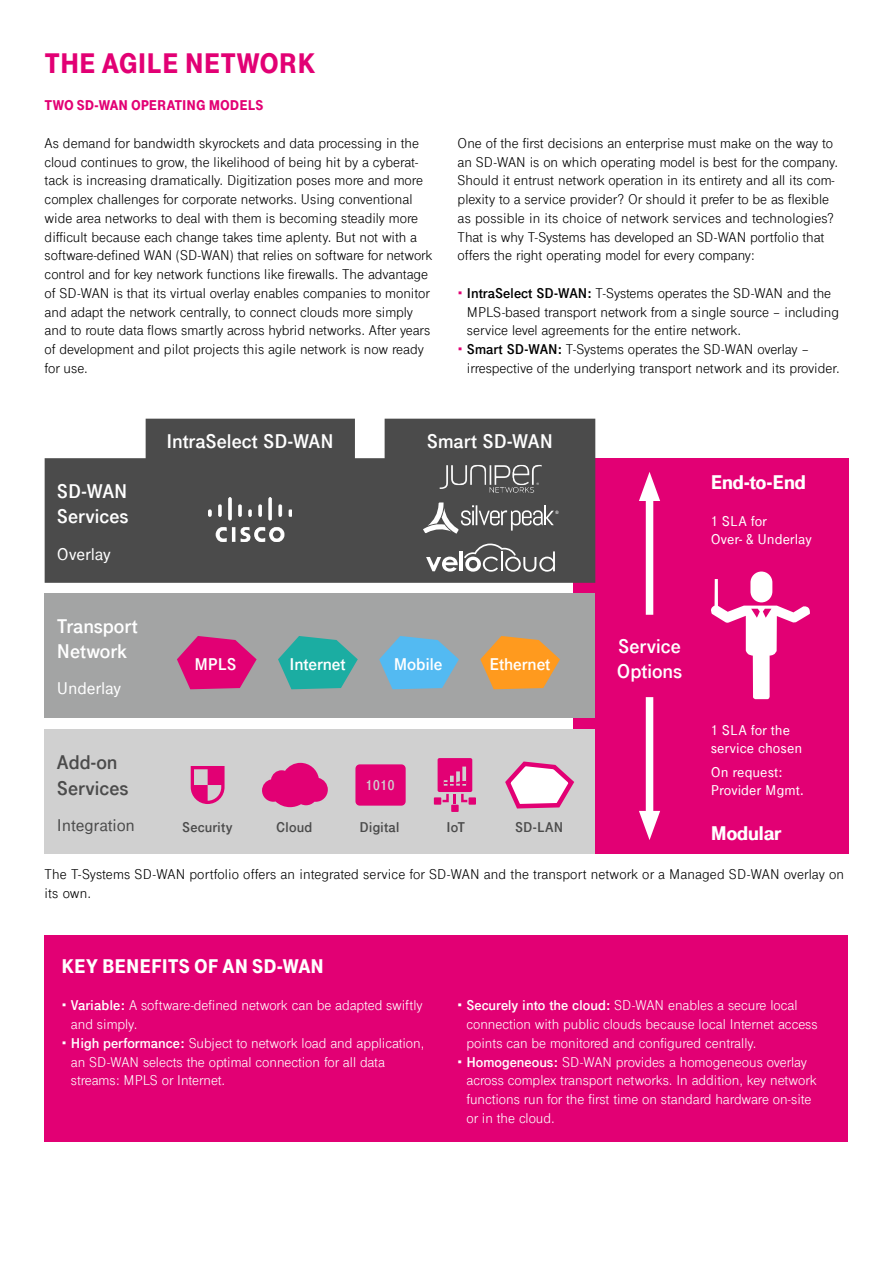
<style>
.page{position:relative;width:893px;height:1263px;background:#fff}
.page>*{position:absolute;margin:0;border:0;box-sizing:border-box;transform-origin:0 0}
.t1{font:900 30px "Tele Grotesk Next";color:#e20074}
.t2{font:700 21px/25.2px "Tele Grotesk Next";letter-spacing:-.005em;color:#fff}
.t3{font:900 21px "Tele Grotesk Next";color:#fff}
.t4{font:700 21px/25.2px "Tele Grotesk Next";letter-spacing:-.005em;color:#4b4b4b}
.t5{font:700 18px "Tele Grotesk Next";letter-spacing:-.005em;color:#fff}
.t6{font:500 18px "Tele Grotesk Next";letter-spacing:-.01em;color:#fff}
.t7{font:500 18px "Tele Grotesk Next";letter-spacing:-.01em;color:#4b4b4b}
.t8{font:15px/18.8px "Tele Grotesk Next";color:#000}
.t9{font:15px/18.8px "Tele Grotesk Next";color:#fff}
.t10{font:500 15px/18px "Tele Grotesk Next";color:#fff}
.t11{font:700 15px "Tele Grotesk Next";color:#4b4b4b}
.t12{font:900 15px "Tele Grotesk Next";color:#e20074}
.t13{font:700 15px "Tele Grotesk Next";color:#d0d0d0}
.s1{color:#e20074}
.s2{font-weight:700}
</style>
<div class="page">
<div style="left:45px;top:935px;width:803px;height:207px;background:#e20074"></div>
<div style="left:573px;top:458px;width:275px;height:396px;background:#e20074"></div>
<div style="left:45px;top:729px;width:550px;height:125px;background:#d0d0d0"></div>
<div style="left:45px;top:594px;width:550px;height:124px;background:#a3a4a4"></div>
<svg style="left:45px;top:419px;width:550px;height:164px;background:#575757"></svg>
<div style="left:646px;top:697px;width:7px;height:126px;background:#fff"></div>
<svg style="left:639px;top:811px;width:21px;height:29px"></svg>
<div style="left:646px;top:489px;width:7px;height:126px;background:#fff"></div>
<svg style="left:639px;top:472px;width:21px;height:29px"></svg>
<svg style="left:177px;top:636px;width:80px;height:53px"></svg>
<svg style="left:379px;top:636px;width:80px;height:53px"></svg>
<svg style="left:278px;top:636px;width:80px;height:53px"></svg>
<svg style="left:480px;top:636px;width:80px;height:53px"></svg>
<svg style="left:750px;top:571px;width:22px;height:31px"></svg>
<svg style="left:711px;top:579px;width:99px;height:120px"></svg>
<svg style="left:191px;top:766px;width:34px;height:38px"></svg>
<svg style="left:262px;top:763px;width:66px;height:44px"></svg>
<div style="left:469px;top:797px;width:7px;height:8px;background:#e20074"></div>
<div style="left:434px;top:797px;width:7px;height:8px;background:#e20074"></div>
<div style="left:451px;top:805px;width:8px;height:7px;background:#e20074"></div>
<svg style="left:438px;top:758px;width:34px;height:45px"></svg>
<svg style="left:505px;top:761px;width:69px;height:48px"></svg>
<div style="left:355px;top:764px;width:51px;height:42px;background:#e20074;border-radius:4px"></div>
<img style="left:208px;top:497px;width:83px;height:44px">
<svg style="left:426px;top:557px;width:32px;height:15px"></svg>
<hr style="left:460px;top:551px;width:3px;height:20px;background:#fff">
<svg style="left:464px;top:544px;width:91px;height:28px"></svg>
<img style="left:429px;top:458px;width:123px;height:41px">
<svg style="left:423px;top:502px;width:136px;height:32px;background:#707070"></svg>
<h1 class="t1" style="left:45px;top:46px;width:272px">THE AGILE NETWORK</h1>
<p class="t12" style="left:45px;top:97px;width:220px">TWO SD-WAN OPERATING MODELS</p>
<p class="t8" style="left:45px;top:134px;width:389px">As demand for bandwidth skyrockets and data processing in the cloud continues to grow, the likelihood of being hit by a cyberat&shy;tack is increasing dramatically. Digitization poses more and more complex challenges for corporate networks. Using conventional wide area networks to deal with them is becoming steadily more difficult because each change takes time aplenty. But not with a software-defined WAN (SD-WAN) that relies on software for network control and for key network functions like firewalls. The advantage of SD-WAN is that its virtual overlay enables companies to monitor and adapt the network centrally, to connect clouds more simply and to route data flows smartly across hybrid networks. After years of development and pilot projects this agile network is now ready for use.</p>
<p class="t8" style="left:458px;top:134px;width:382px">One of the first decisions an enterprise must make on the way to an SD-WAN is on which operating model is best for the company.<br>Should it entrust network operation in its entirety and all its com&shy;plexity to a service provider? Or should it prefer to be as flexible as possible in its choice of network services and technologies?<br>That is why T-Systems has developed an SD-WAN portfolio that offers the right operating model for every company:</p>
<p class="t8" style="left:467px;top:284px;width:374px;text-indent:-9px"><span class="s1">•</span> <span class="s2">IntraSelect SD-WAN:</span> T-Systems operates the SD-WAN and the<br>MPLS-based transport network from a single source – including service level agreements for the entire network.</p>
<p class="t8" style="left:467px;top:340px;width:374px;text-indent:-9px"><span class="s1">•</span> <span class="s2">Smart SD-WAN:</span> T-Systems operates the SD-WAN overlay – irrespective of the underlying transport network and its provider.</p>
<h2 class="t2" style="left:57px;top:479px;width:73px">SD-WAN<br>Services</h2>
<p class="t6" style="left:57px;top:543px;width:55px">Overlay</p>
<h2 class="t2" style="left:57px;top:613px;width:82px">Transport<br>Network</h2>
<p class="t6" style="left:57px;top:678px;width:66px">Underlay</p>
<h2 class="t4" style="left:57px;top:750px;width:73px">Add-on<br>Services</h2>
<p class="t7" style="left:57px;top:815px;width:79px">Integration</p>
<h2 class="t2" style="left:167px;top:429px;width:169px">IntraSelect SD-WAN</h2>
<h2 class="t2" style="left:427px;top:429px;width:128px">Smart SD-WAN</h2>
<p class="t5" style="left:194px;top:654px;width:44px">MPLS</p>
<p class="t5" style="left:290px;top:654px;width:57px">Internet</p>
<p class="t5" style="left:394px;top:654px;width:50px">Mobile</p>
<p class="t5" style="left:489px;top:654px;width:62px">Ethernet</p>
<p class="t13" style="left:365px;top:777px;width:31px">1010</p>
<p class="t11" style="left:182px;top:819px;width:52px">Security</p>
<p class="t11" style="left:276px;top:819px;width:37px">Cloud</p>
<p class="t11" style="left:360px;top:819px;width:41px">Digital</p>
<p class="t11" style="left:447px;top:819px;width:20px">IoT</p>
<p class="t11" style="left:515px;top:819px;width:50px">SD-LAN</p>
<h2 class="t3" style="left:711px;top:471px;width:97px">End-to-End</h2>
<p class="t10" style="left:711px;top:512px;width:103px">1 SLA for<br>Over- &amp; Underlay</p>
<h2 class="t2" style="left:617px;top:633px;width:67px">Service<br>Options</h2>
<p class="t10" style="left:711px;top:721px;width:93px">1 SLA for the service chosen</p>
<p class="t10" style="left:711px;top:763px;width:95px">On request:<br>Provider Mgmt.</p>
<h2 class="t3" style="left:711px;top:821px;width:72px">Modular</h2>
<p class="t8" style="left:45px;top:865px;width:801px">The T-Systems SD-WAN portfolio offers an integrated service for SD-WAN and the transport network or a Managed SD-WAN overlay on its own.</p>
<h2 class="t3" style="left:62px;top:954px;width:264px">KEY BENEFITS OF AN SD-WAN</h2>
<p class="t9" style="left:71px;top:996px;width:353px;text-indent:-9px"><span class="s2">• Variable:</span> A software-defined network can be adapted swiftly and simply.</p>
<p class="t9" style="left:71px;top:1034px;width:355px;text-indent:-9px"><span class="s2">• High performance:</span> Subject to network load and application, an SD-WAN selects the optimal connection for all data streams: MPLS or Internet.</p>
<p class="t9" style="left:466px;top:996px;width:353px;text-indent:-9px"><span class="s2">• Securely into the cloud:</span> SD-WAN enables a secure local connection with public clouds because local Internet access points can be monitored and configured centrally.</p>
<p class="t9" style="left:466px;top:1052px;width:352px;text-indent:-9px"><span class="s2">• Homogeneous:</span> SD-WAN provides a homogeneous overlay across complex transport networks. In addition, key network functions run for the first time on standard hardware on-site or in the cloud.</p>
</div>
